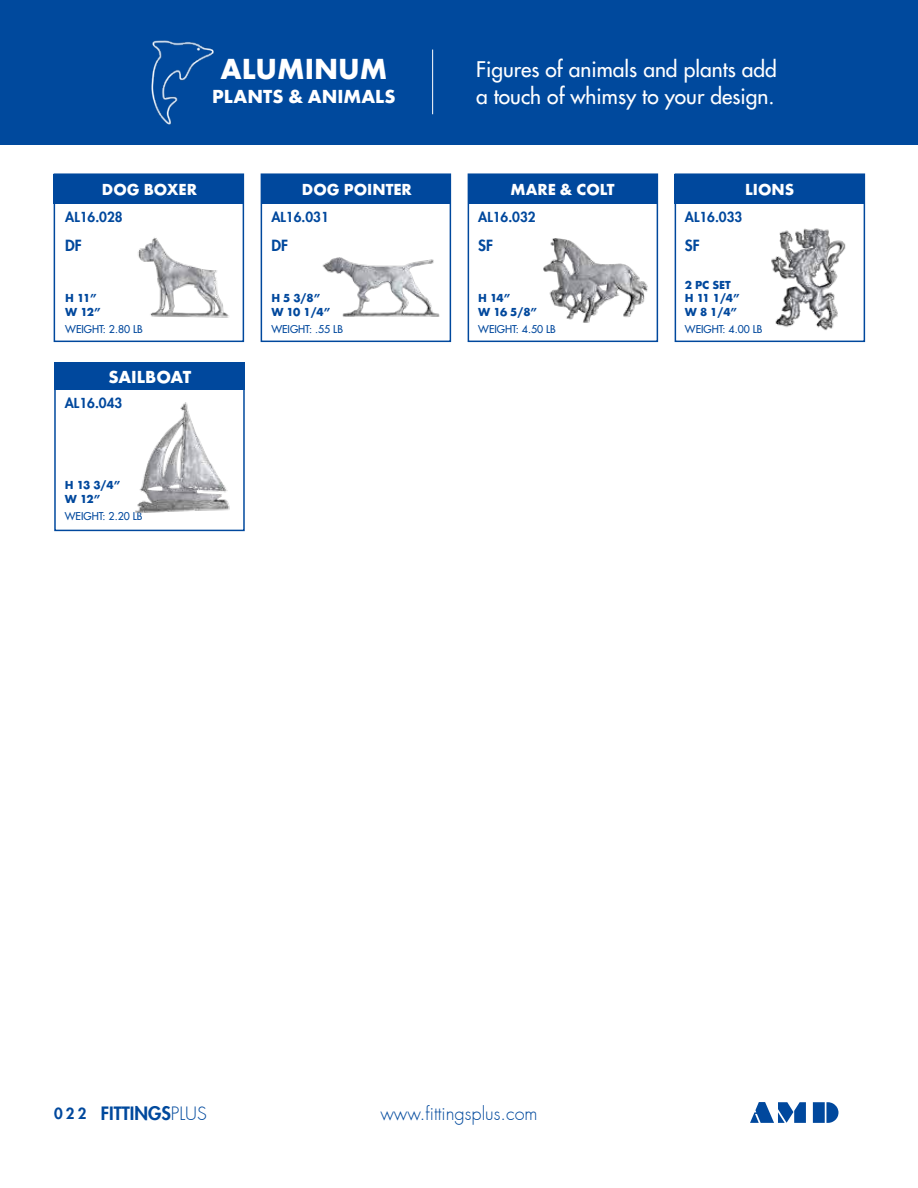
<style>
.page{position:relative;width:918px;height:1188px;background:#fff}
.page>*{position:absolute;margin:0;border:0;box-sizing:border-box;transform-origin:0 0}
.t1{font:700 30px "Futura T";color:#fff}
.t2{font:500 21px/27px "Futura Std";color:#fff}
.t3{font:700 19.5px "Futura T";color:#fff}
.t4{font:300 18px "Futura";color:#00499d}
.t5{font:800 18px "Futura";color:#00499d}
.t6{font:700 18px "Futura T";letter-spacing:-.005em;color:#fff}
.t7{font:700 16.5px "Futura T";color:#fff}
.t8{font:800 15px "Futura Std";color:#00489d}
.t9{font:800 13.5px "Futura";color:#00489d}
.t10{font:700 12px/13.5px "Futura T";letter-spacing:-.055em;color:#00489d}
.t11{font:500 10.5px "Futura Std";color:#00489d}
.s1{font-family:"Futura Std";font-size:15px;color:#00489d}
.s2{font-weight:300}
</style>
<div class="page">
<div style="left:0;top:0;width:918px;height:145px;background:#00499d"></div>
<svg style="left:750px;top:1102px;width:56px;height:21px"></svg>
<svg style="left:813px;top:1102px;width:25px;height:21px"></svg>
<img style="left:151px;top:40px;width:63px;height:85px">
<hr style="left:432px;top:50px;width:1px;height:64px;background:#fff">
<div style="left:675px;top:173px;width:190px;height:169px;border:2px solid #00489d"></div>
<div style="left:468px;top:173px;width:190px;height:169px;border:2px solid #00489d"></div>
<div style="left:54px;top:173px;width:190px;height:169px;border:2px solid #00489d"></div>
<div style="left:261px;top:173px;width:190px;height:169px;border:2px solid #00489d"></div>
<div style="left:675px;top:174px;width:190px;height:29px;background:#00489d"></div>
<div style="left:54px;top:174px;width:190px;height:29px;background:#00489d"></div>
<div style="left:262px;top:174px;width:189px;height:29px;background:#00489d"></div>
<div style="left:469px;top:174px;width:188px;height:30px;background:#00489d"></div>
<img style="left:543px;top:238px;width:105px;height:85px">
<img style="left:138px;top:237px;width:91px;height:81px">
<img style="left:317px;top:257px;width:122px;height:86px">
<img style="left:771px;top:228px;width:75px;height:103px">
<div style="left:54px;top:363px;width:191px;height:27px;background:#00489d"></div>
<img style="left:135px;top:402px;width:95px;height:111px">
<h1 class="t1" style="left:221px;top:52px;width:168px">ALUMINUM</h1>
<h3 class="t3" style="left:212px;top:85px;width:185px">PLANTS &amp; ANIMALS</h3>
<h2 class="t2" style="left:476px;top:56px;width:302px">Figures of animals and plants add a touch of whimsy to your design.</h2>
<h3 class="t7" style="left:102px;top:179px;width:97px">DOG BOXER</h3>
<h3 class="t7" style="left:302px;top:179px;width:111px">DOG POINTER</h3>
<h3 class="t7" style="left:511px;top:179px;width:106px">MARE &amp; COLT</h3>
<h3 class="t7" style="left:745px;top:179px;width:51px">LIONS</h3>
<p class="t9" style="left:65px;top:208px;width:59px">AL16.028</p>
<p class="t9" style="left:271px;top:208px;width:59px">AL16.031</p>
<p class="t9" style="left:478px;top:208px;width:59px">AL16.032</p>
<p class="t9" style="left:685px;top:208px;width:59px">AL16.033</p>
<h3 class="t8" style="left:65px;top:236px;width:18px">DF</h3>
<h3 class="t8" style="left:271px;top:236px;width:18px">DF</h3>
<h3 class="t8" style="left:478px;top:236px;width:16px">SF</h3>
<h3 class="t8" style="left:685px;top:236px;width:16px">SF</h3>
<p class="t10" style="left:65px;top:292px;width:37px">H 11”<br>W 12”</p>
<p class="t10" style="left:271px;top:292px;width:61px">H 5 3/8”<br>W 10 1/4”</p>
<p class="t10" style="left:478px;top:292px;width:61px">H 14”<br>W 16 5/8”</p>
<p class="t10" style="left:685px;top:278px;width:57px">2 PC SET<br>H 11 1/4”<br>W 8 1/4”</p>
<p class="t11" style="left:65px;top:322px;width:79px">WEIGHT: 2.80 LB</p>
<p class="t11" style="left:271px;top:322px;width:73px">WEIGHT: .55 LB</p>
<p class="t11" style="left:478px;top:322px;width:79px">WEIGHT: 4.50 LB</p>
<p class="t11" style="left:685px;top:322px;width:79px">WEIGHT: 4.00 LB</p>
<h3 class="t6" style="left:108px;top:367px;width:84px">SAILBOAT</h3>
<p class="t9" style="left:65px;top:395px;width:59px">AL16.043</p>
<p class="t10" style="left:65px;top:479px;width:57px">H 13 3/4”<br>W 12”</p>
<p class="t11" style="left:65px;top:510px;width:79px">WEIGHT: 2.20 LB</p>
<h3 class="t5" style="left:54px;top:1102px;width:154px"><span class="s1">0 2 2</span> FITTINGS<span class="s2">PLUS</span></h3>
<h3 class="t4" style="left:380px;top:1102px;width:159px">www.fittingsplus.com</h3>
</div>
